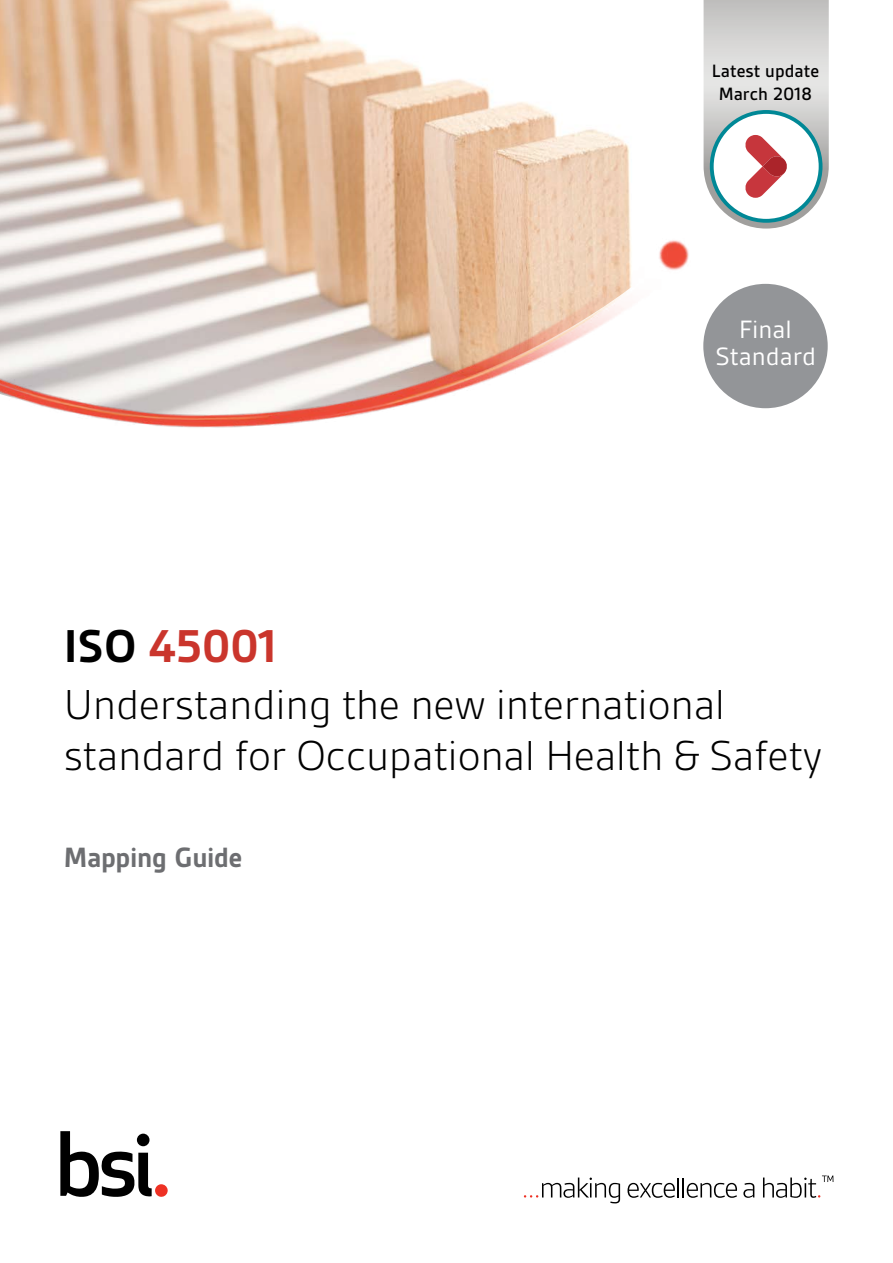
<style>
.page{position:relative;width:893px;height:1263px;background:#fff}
.page>*{position:absolute;margin:0;border:0;box-sizing:border-box;transform-origin:0 0}
.t1{font:700 49.5px "BSI Gesta";color:#ca352c}
.t2{font:300 45px/51px "BSI Gesta";letter-spacing:-.01em;color:#000}
.t3{font:700 30px "BSI Gesta";letter-spacing:-.01em;color:#6d6e71}
.t4{font:27px/27px "BSI Gesta";color:#fff;text-align:center}
.t5{font:500 19.2px/23.1px "BSI Gesta";color:#000;text-align:center}
.s1{color:#000}
</style>
<div class="page">
<svg style="left:60px;top:1131px;width:108px;height:66px"></svg>
<div style="left:137px;top:1133px;width:12px;height:13px;background:#000;border-radius:50%"></div>
<svg style="left:524px;top:1177px;width:96px;height:26px"></svg>
<svg style="left:627px;top:1183px;width:48px;height:15px"></svg>
<hr style="left:677px;top:1177px;width:2px;height:20px;background:#000">
<svg style="left:683px;top:1178px;width:54px;height:20px"></svg>
<svg style="left:743px;top:1183px;width:11px;height:15px"></svg>
<svg style="left:763px;top:1175px;width:70px;height:23px"></svg>
<img style="left:0;top:0;width:689px;height:428px">
<svg style="left:704px;top:0;width:125px;height:229px"></svg>
<div style="left:703px;top:284px;width:125px;height:124px;background:#939598;border-radius:50%"></div>
<p class="t5" style="left:712px;top:60px;width:109px">Latest update<br>March 2018</p>
<p class="t4" style="left:715px;top:315px;width:102px">Final<br>Standard</p>
<p class="t1" style="left:64px;top:621px;width:215px"><span class="s1">ISO</span> 45001</p>
<p class="t2" style="left:64px;top:679px;width:760px">Understanding the new international standard for Occupational Health &amp; Safety</p>
<p class="t3" style="left:64px;top:842px;width:180px">Mapping Guide</p>
</div>
